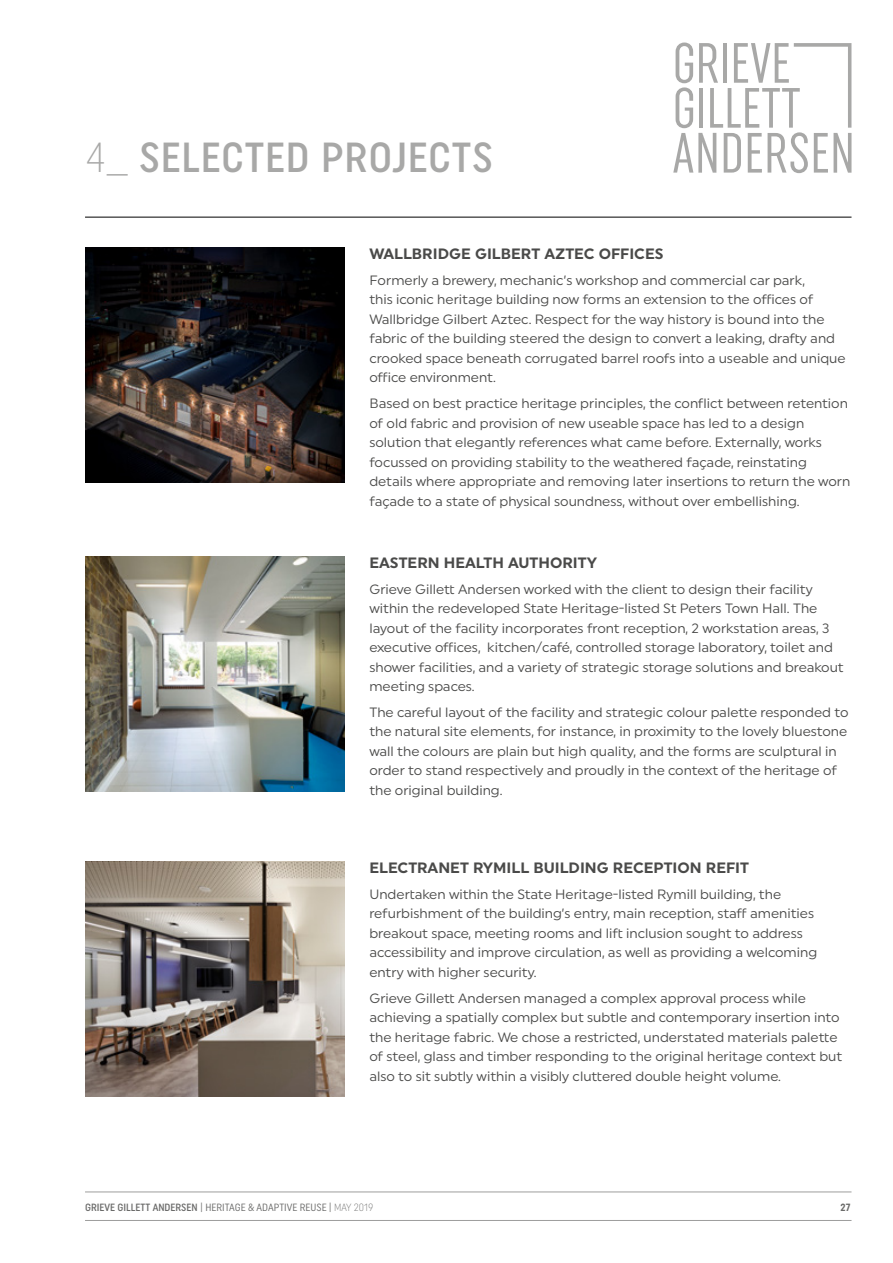
<style>
.page{position:relative;width:893px;height:1263px;background:#fff}
.page>*{position:absolute;margin:0;border:0;box-sizing:border-box;transform-origin:0 0}
.t1{font:500 42px "Uniform Condensed";letter-spacing:.02em;color:#a8a8a7}
.t2{font:700 15px "Uniform";color:#4a4a49}
.t3{font:13.5px/19.5px "Uniform";color:#4a4a49}
.t4{font:10.5px "Uniform Condensed";color:#6a6a69}
.t5{font:700 10.5px "Uniform Condensed";color:#6a6a69}
.s1{font-weight:300}
.s2{font-weight:500}
</style>
<div class="page">
<svg style="left:673px;top:43px;width:178px;height:130px"></svg>
<hr style="left:85px;top:1192px;width:766px;height:1px;background:#9d9d9c">
<hr style="left:85px;top:1220px;width:766px;height:1px;background:#9d9d9c">
<hr style="left:85px;top:217px;width:766px;height:1px;background:#000">
<img style="left:85px;top:248px;width:259px;height:235px">
<img style="left:85px;top:556px;width:259px;height:235px">
<img style="left:85px;top:862px;width:259px;height:235px">
<h1 class="t1" style="left:85px;top:132px;width:410px"><span class="s1">4_</span> SELECTED PROJECTS</h1>
<p class="t2" style="left:369px;top:245px;width:296px">WALLBRIDGE GILBERT AZTEC OFFICES</p>
<p class="t3" style="left:369px;top:270px;width:478px">Formerly a brewery, mechanic’s workshop and commercial car park,<br>this iconic heritage building now forms an extension to the offices of Wallbridge Gilbert Aztec. Respect for the way history is bound into the fabric of the building steered the design to convert a leaking, drafty and crooked space beneath corrugated barrel roofs into a useable and unique office environment.</p>
<p class="t3" style="left:369px;top:393px;width:482px">Based on best practice heritage principles, the conflict between retention of old fabric and provision of new useable space has led to a design solution that elegantly references what came before. Externally, works focussed on providing stability to the weathered façade, reinstating details where appropriate and removing later insertions to return the worn façade to a state of physical soundness, without over embellishing.</p>
<p class="t2" style="left:369px;top:553px;width:229px">EASTERN HEALTH AUTHORITY</p>
<p class="t3" style="left:369px;top:579px;width:476px">Grieve Gillett Andersen worked with the client to design their facility within the redeveloped State Heritage-listed St Peters Town Hall. The layout of the facility incorporates front reception, 2 workstation areas, 3 executive offices, kitchen/café, controlled storage laboratory, toilet and shower facilities, and a variety of strategic storage solutions and breakout meeting spaces.</p>
<p class="t3" style="left:369px;top:702px;width:481px">The careful layout of the facility and strategic colour palette responded to the natural site elements, for instance, in proximity to the lovely bluestone wall the colours are plain but high quality, and the forms are sculptural in order to stand respectively and proudly in the context of the heritage of the original building.</p>
<p class="t2" style="left:369px;top:859px;width:381px">ELECTRANET RYMILL BUILDING RECEPTION REFIT</p>
<p class="t3" style="left:369px;top:884px;width:449px">Undertaken within the State Heritage-listed Rymill building, the refurbishment of the building’s entry, main reception, staff amenities breakout space, meeting rooms and lift inclusion sought to address accessibility and improve circulation, as well as providing a welcoming entry with higher security.</p>
<p class="t3" style="left:369px;top:988px;width:474px">Grieve Gillett Andersen managed a complex approval process while achieving a spatially complex but subtle and contemporary insertion into the heritage fabric. We chose a restricted, understated materials palette of steel, glass and timber responding to the original heritage context but also to sit subtly within a visibly cluttered double height volume.</p>
<p class="t4" style="left:85px;top:1201px;width:290px"><span class="s2">GRIEVE GILLETT ANDERSEN</span> | HERITAGE &amp; ADAPTIVE REUSE | <span class="s1">MAY 2019</span></p>
<p class="t5" style="left:841px;top:1201px;width:11px">27</p>
</div>
